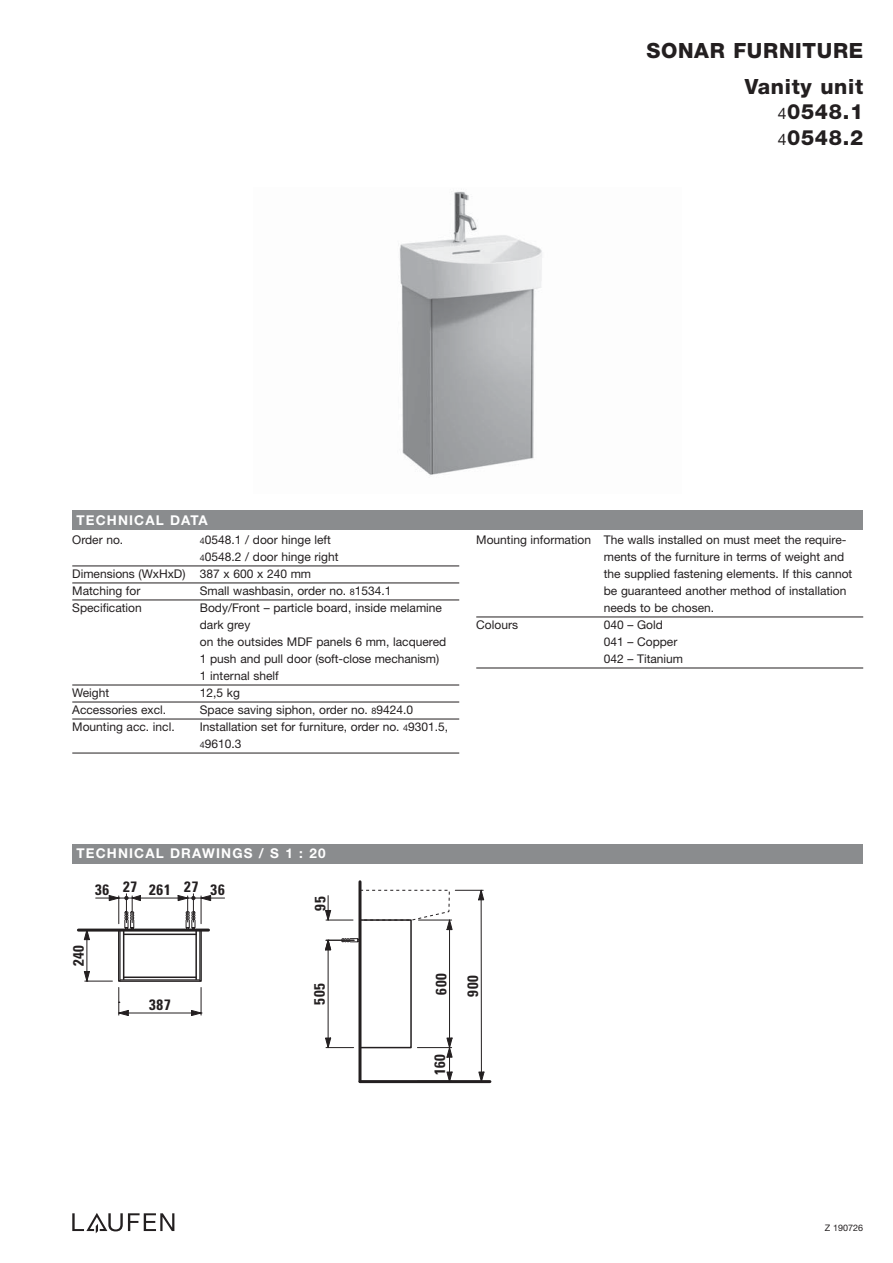
<style>
.page{position:relative;width:893px;height:1263px;background:#fff}
.page>*{position:absolute;margin:0;border:0;box-sizing:border-box;transform-origin:0 0}
.t1{font:800 21px/25.5px "Helvetica Neue";letter-spacing:.03em;color:#231f20;text-align:justify}
.t2{font:700 condensed 15px "Univers";letter-spacing:.05em;color:#231f20}
.t3{font:700 13.5px "Helvetica Neue";letter-spacing:.085em;color:#fff}
.t4{font:12px/17px "Helvetica Neue";color:#231f20}
.t5{font:9px "Helvetica Neue";color:#231f20}
.s1{font-weight:400;font-size:15.75px}
.s2{font-size:9px}
</style>
<div class="page">
<svg style="left:72px;top:1213px;width:102px;height:20px"></svg>
<div style="left:72px;top:844px;width:791px;height:19px;background:#8a8c8e"></div>
<div style="left:72px;top:510px;width:791px;height:19px;background:#8a8c8e"></div>
<hr style="left:72px;top:566px;width:387px;height:1px;background:#231f20">
<hr style="left:72px;top:583px;width:387px;height:1px;background:#231f20">
<hr style="left:72px;top:600px;width:387px;height:1px;background:#231f20">
<hr style="left:72px;top:685px;width:387px;height:1px;background:#231f20">
<hr style="left:72px;top:702px;width:387px;height:1px;background:#231f20">
<hr style="left:72px;top:719px;width:387px;height:1px;background:#231f20">
<hr style="left:72px;top:753px;width:387px;height:1px;background:#231f20">
<hr style="left:476px;top:617px;width:387px;height:1px;background:#231f20">
<hr style="left:476px;top:668px;width:387px;height:1px;background:#231f20">
<hr style="left:78px;top:928px;width:130px;height:3px;background:#231f20">
<svg style="left:84px;top:894px;width:141px;height:122px"></svg>
<hr style="left:358px;top:882px;width:3px;height:199px;background:#231f20">
<hr style="left:360px;top:1080px;width:130px;height:3px;background:#231f20">
<div style="left:359px;top:919px;width:53px;height:129px;border:2px solid #231f20"></div>
<hr style="left:449px;top:1047px;width:1px;height:34px;background:#231f20">
<hr style="left:328px;top:940px;width:1px;height:107px;background:#231f20">
<svg style="left:325px;top:1038px;width:29px;height:10px"></svg>
<hr style="left:417px;top:1047px;width:35px;height:1px;background:#231f20">
<hr style="left:481px;top:890px;width:1px;height:191px;background:#231f20">
<svg style="left:443px;top:1072px;width:9px;height:9px"></svg>
<svg style="left:475px;top:1072px;width:9px;height:9px"></svg>
<hr style="left:449px;top:920px;width:1px;height:127px;background:#231f20">
<svg style="left:447px;top:1038px;width:5px;height:19px"></svg>
<svg style="left:325px;top:863px;width:159px;height:135px"></svg>
<img style="left:399px;top:191px;width:143px;height:284px">
<h1 class="t1" style="left:646px;top:39px;width:218px">SONAR FURNITURE</h1>
<h1 class="t1" style="left:778px;top:75px;width:87px;text-indent:-33px">Vanity unit <span class="s1">4</span>0548.1<br><span class="s1">4</span>0548.2</h1>
<p class="t3" style="left:77px;top:515px;width:133px">TECHNICAL DATA</p>
<p class="t4" style="left:72px;top:533px;width:53px">Order no.</p>
<p class="t4" style="left:200px;top:533px;width:133px"><span class="s2">4</span>0548.1 / door hinge left</p>
<p class="t4" style="left:200px;top:550px;width:140px"><span class="s2">4</span>0548.2 / door hinge right</p>
<p class="t4" style="left:72px;top:567px;width:240px">Dimensions (WxHxD) 387 x 600 x 240 mm</p>
<p class="t4" style="left:72px;top:584px;width:70px">Matching for</p>
<p class="t4" style="left:200px;top:584px;width:193px">Small washbasin, order no. <span class="s2">8</span>1534.1</p>
<p class="t4" style="left:72px;top:601px;width:71px">Specification</p>
<p class="t4" style="left:200px;top:601px;width:248px">Body/Front – particle board, inside melamine dark grey<br>on the outsides MDF panels 6 mm, lacquered<br>1 push and pull door (soft-close mechanism)<br>1 internal shelf</p>
<p class="t4" style="left:72px;top:686px;width:38px">Weight</p>
<p class="t4" style="left:200px;top:686px;width:42px">12,5 kg</p>
<p class="t4" style="left:72px;top:703px;width:95px">Accessories excl.</p>
<p class="t4" style="left:200px;top:703px;width:215px">Space saving siphon, order no. <span class="s2">8</span>9424.0</p>
<p class="t4" style="left:72px;top:720px;width:104px">Mounting acc. incl.</p>
<p class="t4" style="left:200px;top:720px;width:250px">Installation set for furniture, order no. <span class="s2">4</span>9301.5,<br><span class="s2">4</span>9610.3</p>
<p class="t4" style="left:476px;top:533px;width:372px">Mounting information The walls installed on must meet the require-</p>
<p class="t4" style="left:604px;top:550px;width:242px">ments of the furniture in terms of weight and</p>
<p class="t4" style="left:604px;top:567px;width:250px">the supplied fastening elements. If this cannot</p>
<p class="t4" style="left:604px;top:584px;width:244px">be guaranteed another method of installation</p>
<p class="t4" style="left:604px;top:601px;width:112px">needs to be chosen.</p>
<p class="t4" style="left:476px;top:618px;width:43px">Colours</p>
<p class="t4" style="left:604px;top:618px;width:81px">040 – Gold<br>041 – Copper<br>042 – Titanium</p>
<p class="t3" style="left:77px;top:849px;width:250px">TECHNICAL DRAWINGS / S 1 : 20</p>
<p class="t2" style="left:95px;top:884px;width:131px">36 27 261 27 36</p>
<p class="t2" style="left:73px;top:966px;width:23px;rotate:-90deg">240</p>
<p class="t2" style="left:315px;top:910px;width:16px;rotate:-90deg">95</p>
<p class="t2" style="left:149px;top:999px;width:23px">387</p>
<p class="t2" style="left:435px;top:994px;width:23px;rotate:-90deg">600</p>
<p class="t2" style="left:314px;top:1005px;width:23px;rotate:-90deg">505</p>
<p class="t2" style="left:467px;top:997px;width:23px;rotate:-90deg">900</p>
<p class="t2" style="left:434px;top:1075px;width:23px;rotate:-90deg">160</p>
<p class="t5" style="left:825px;top:1225px;width:40px">Z 190726</p>
</div>
